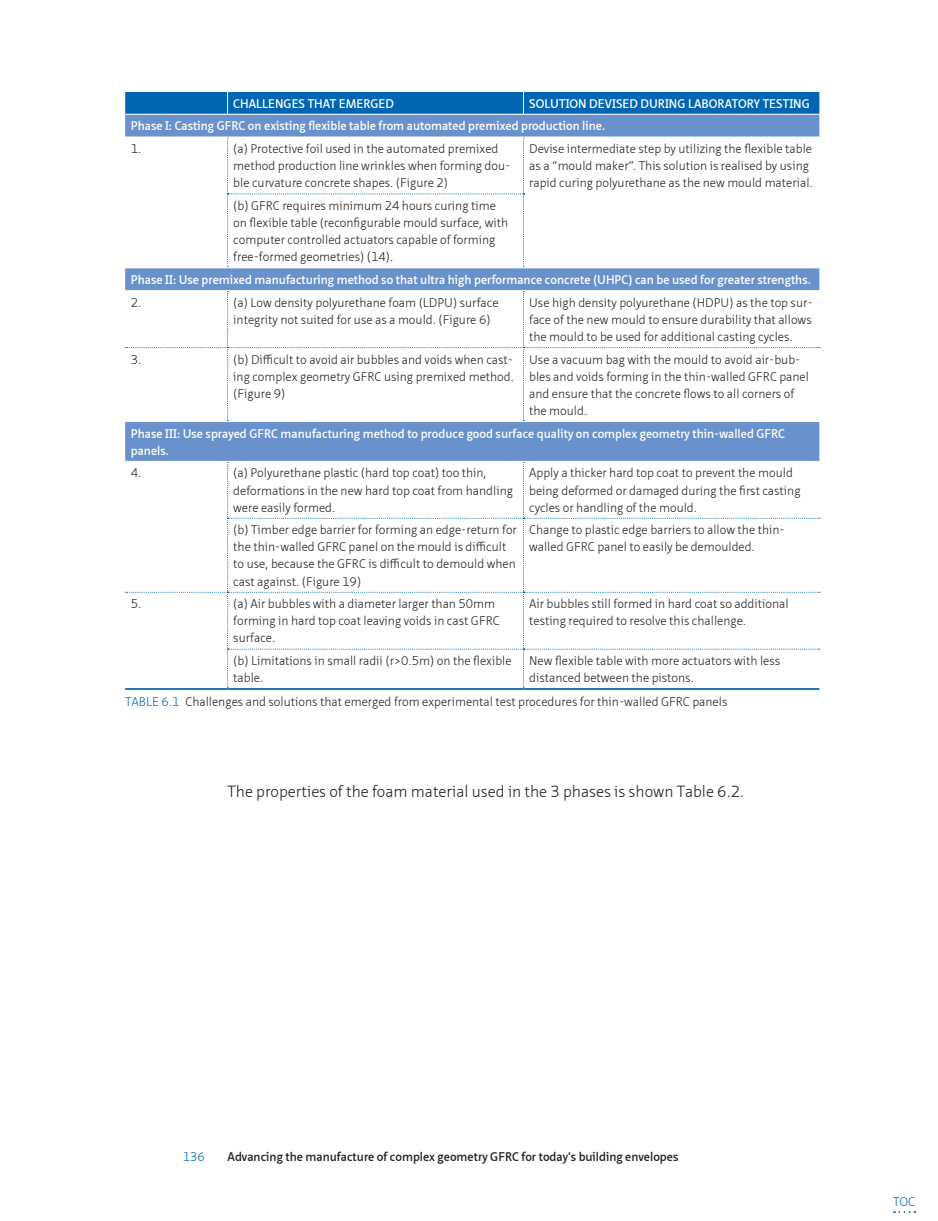
<style>
.page{position:relative;width:938px;height:1221px;background:#fff}
.page>*{position:absolute;margin:0;border:0;box-sizing:border-box;transform-origin:0 0}
.BODY_Normal{font:300 15.75px "Neue Sans Pro";color:#231f20}
.TABLE_Body_-_Left{font:300 12.25px/17.2px "Neue Sans Pro";color:#231f20}
.TABLE_Heading_White{font:600 12.25px/17.2px "Neue Sans Pro";color:#fff}
.t1{font:600 12.25px "Neue Sans Pro";color:#231f20}
.TABLE_Title_-_Left{font:600 12.25px "Neue Sans Pro";color:#fff}
.t2{font:300 12.25px "Neue Sans Pro";color:#0066b3}
.s1{color:#0066b3}
</style>
<div class="page">
<svg style="left:125px;top:115px;width:694px;height:346px;fill:#6992cc"></svg>
<svg style="left:227px;top:137px;width:297px;height:130px"></svg>
<svg style="left:126px;top:291px;width:694px;height:130px"></svg>
<svg style="left:126px;top:462px;width:694px;height:226px"></svg>
<svg style="left:125px;top:91px;width:694px;height:23px;background:#0e6eb7"></svg>
<hr style="left:125px;top:688px;width:103px;height:1px;background:#0066b3">
<hr style="left:228px;top:688px;width:295px;height:1px;background:#0066b3">
<hr style="left:523px;top:688px;width:296px;height:1px;background:#0066b3">
<hr style="left:125px;top:136px;width:103px;height:1px;background:#fff">
<hr style="left:228px;top:136px;width:295px;height:1px;background:#fff">
<hr style="left:523px;top:136px;width:296px;height:1px;background:#fff">
<hr style="left:125px;top:267px;width:103px;height:1px;background:#fff">
<hr style="left:228px;top:267px;width:295px;height:1px;background:#fff">
<hr style="left:523px;top:267px;width:296px;height:1px;background:#fff">
<hr style="left:125px;top:290px;width:103px;height:1px;background:#fff">
<hr style="left:228px;top:290px;width:295px;height:1px;background:#fff">
<hr style="left:523px;top:290px;width:296px;height:1px;background:#fff">
<hr style="left:125px;top:421px;width:103px;height:1px;background:#fff">
<hr style="left:228px;top:421px;width:295px;height:1px;background:#fff">
<hr style="left:523px;top:421px;width:296px;height:1px;background:#fff">
<svg style="left:894px;top:1211px;width:21px;height:1px"></svg>
<p class="TABLE_Title_-_Left" style="left:233px;top:95px;width:162px">CHALLENGES THAT EMERGED</p>
<p class="TABLE_Title_-_Left" style="left:529px;top:95px;width:282px">SOLUTION DEVISED DURING LABORATORY TESTING</p>
<p class="TABLE_Heading_White" style="left:131px;top:117px;width:476px">Phase I: Casting GFRC on existing flexible table from automated premixed production line.</p>
<p class="TABLE_Body_-_Left" style="left:131px;top:140px;width:12px">1.</p>
<p class="TABLE_Body_-_Left" style="left:233px;top:140px;width:279px">(a) Protective foil used in the automated premixed method production line wrinkles when forming dou&shy;ble curvature concrete shapes. (Figure 2)</p>
<p class="TABLE_Body_-_Left" style="left:529px;top:140px;width:285px">Devise intermediate step by utilizing the flexible table as a “mould maker”. This solution is realised by using rapid curing polyurethane as the new mould material.</p>
<p class="TABLE_Body_-_Left" style="left:233px;top:197px;width:276px">(b) GFRC requires minimum 24 hours curing time on flexible table (reconfigurable mould surface, with computer controlled actuators capable of forming free-formed geometries) (14).</p>
<p class="TABLE_Heading_White" style="left:131px;top:271px;width:681px">Phase II: Use premixed manufacturing method so that ultra high performance concrete (UHPC) can be used for greater strengths.</p>
<p class="TABLE_Body_-_Left" style="left:131px;top:293px;width:12px">2.</p>
<p class="TABLE_Body_-_Left" style="left:233px;top:293px;width:267px">(a) Low density polyurethane foam (LDPU) surface integrity not suited for use as a mould. (Figure 6)</p>
<p class="TABLE_Body_-_Left" style="left:529px;top:293px;width:285px;text-align:justify">Use high density polyurethane (HDPU) as the top sur&shy;face of the new mould to ensure durability that allows the mould to be used for additional casting cycles.</p>
<p class="TABLE_Body_-_Left" style="left:131px;top:350px;width:12px">3.</p>
<p class="TABLE_Body_-_Left" style="left:233px;top:350px;width:282px;text-align:justify">(b) Difficult to avoid air bubbles and voids when cast&shy;ing complex geometry GFRC using premixed method. (Figure 9)</p>
<p class="TABLE_Body_-_Left" style="left:529px;top:350px;width:281px">Use a vacuum bag with the mould to avoid air-bub&shy;bles and voids forming in the thin-walled GFRC panel and ensure that the concrete flows to all corners of the mould.</p>
<p class="TABLE_Heading_White" style="left:131px;top:424px;width:656px">Phase III: Use sprayed GFRC manufacturing method to produce good surface quality on complex geometry thin-walled GFRC panels.</p>
<p class="TABLE_Body_-_Left" style="left:131px;top:464px;width:12px">4.</p>
<p class="TABLE_Body_-_Left" style="left:233px;top:464px;width:281px">(a) Polyurethane plastic (hard top coat) too thin, deformations in the new hard top coat from handling were easily formed.</p>
<p class="TABLE_Body_-_Left" style="left:529px;top:464px;width:273px">Apply a thicker hard top coat to prevent the mould being deformed or damaged during the first casting cycles or handling of the mould.</p>
<p class="TABLE_Body_-_Left" style="left:233px;top:521px;width:285px">(b) Timber edge barrier for forming an edge-return for the thin-walled GFRC panel on the mould is difficult to use, because the GFRC is difficult to demould when cast against. (Figure 19)</p>
<p class="TABLE_Body_-_Left" style="left:529px;top:521px;width:257px">Change to plastic edge barriers to allow the thin&shy;walled GFRC panel to easily be demoulded.</p>
<p class="TABLE_Body_-_Left" style="left:131px;top:595px;width:12px">5.</p>
<p class="TABLE_Body_-_Left" style="left:233px;top:595px;width:268px">(a) Air bubbles with a diameter larger than 50mm forming in hard top coat leaving voids in cast GFRC surface.</p>
<p class="TABLE_Body_-_Left" style="left:529px;top:595px;width:261px">Air bubbles still formed in hard coat so additional testing required to resolve this challenge.</p>
<p class="TABLE_Body_-_Left" style="left:233px;top:652px;width:280px">(b) Limitations in small radii (r&gt;0.5m) on the flexible table.</p>
<p class="TABLE_Body_-_Left" style="left:529px;top:652px;width:252px">New flexible table with more actuators with less distanced between the pistons.</p>
<p class="t2" style="left:125px;top:693px;width:14px">Table</p>
<p class="TABLE_Body_-_Left" style="left:161px;top:693px;width:567px"><span class="s1">6.1</span> Challenges and solutions that emerged from experimental test procedures for thin-walled GFRC panels</p>
<p class="BODY_Normal" style="left:228px;top:780px;width:518px">The properties of the foam material used in the 3 phases is shown Table 6.2.</p>
<p class="t2" style="left:183px;top:1148px;width:24px">136</p>
<p class="t1" style="left:227px;top:1148px;width:452px">Advancing the manufacture of complex geometry GFRC for today's building envelopes</p>
<p class="t2" style="left:893px;top:1193px;width:23px">TOC</p>
</div>
